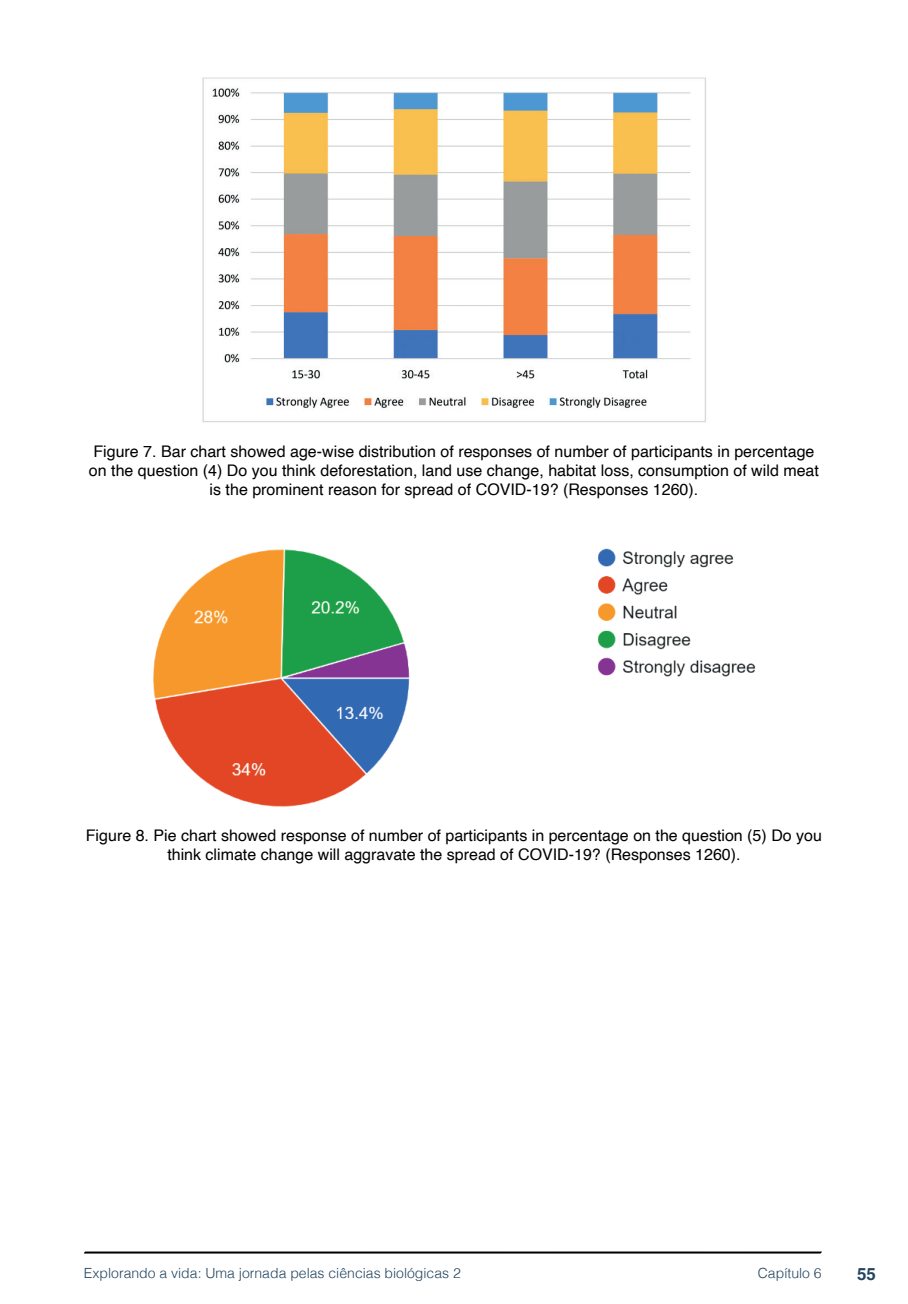
<style>
.page{position:relative;width:908px;height:1304px;background:#fff}
.page>*{position:absolute;margin:0;border:0;box-sizing:border-box;transform-origin:0 0}
.t1{font:700 16.8px "Helvetica";color:#23445f}
.imagens_graf_tab{font:16px/19.2px "Helvetica";color:#000;text-align:center}
.t2{font:300 14px "Helvetica";color:#23445f}
</style>
<div class="page">
<svg style="left:84px;top:1251px;width:737px;height:3px;background:#515151"></svg>
<img style="left:202px;top:77px;width:504px;height:346px">
<img style="left:153px;top:548px;width:603px;height:259px">
<p class="imagens_graf_tab" style="left:89px;top:442px;width:731px">Figure 7. Bar chart showed age-wise distribution of responses of number of participants in percentage on the question (4) Do you think deforestation, land use change, habitat loss, consumption of wild meat is the prominent reason for spread of COVID-19? (Responses 1260).</p>
<p class="imagens_graf_tab" style="left:86px;top:827px;width:737px">Figure 8. Pie chart showed response of number of participants in percentage on the question (5) Do you think climate change will aggravate the spread of COVID-19? (Responses 1260).</p>
<p class="t2" style="left:84px;top:1261px;width:378px">Explorando a vida: Uma jornada pelas ciências biológicas 2</p>
<p class="t2" style="left:757px;top:1261px;width:65px">Capítulo 6</p>
<p class="t1" style="left:856px;top:1264px;width:20px">55</p>
</div>
